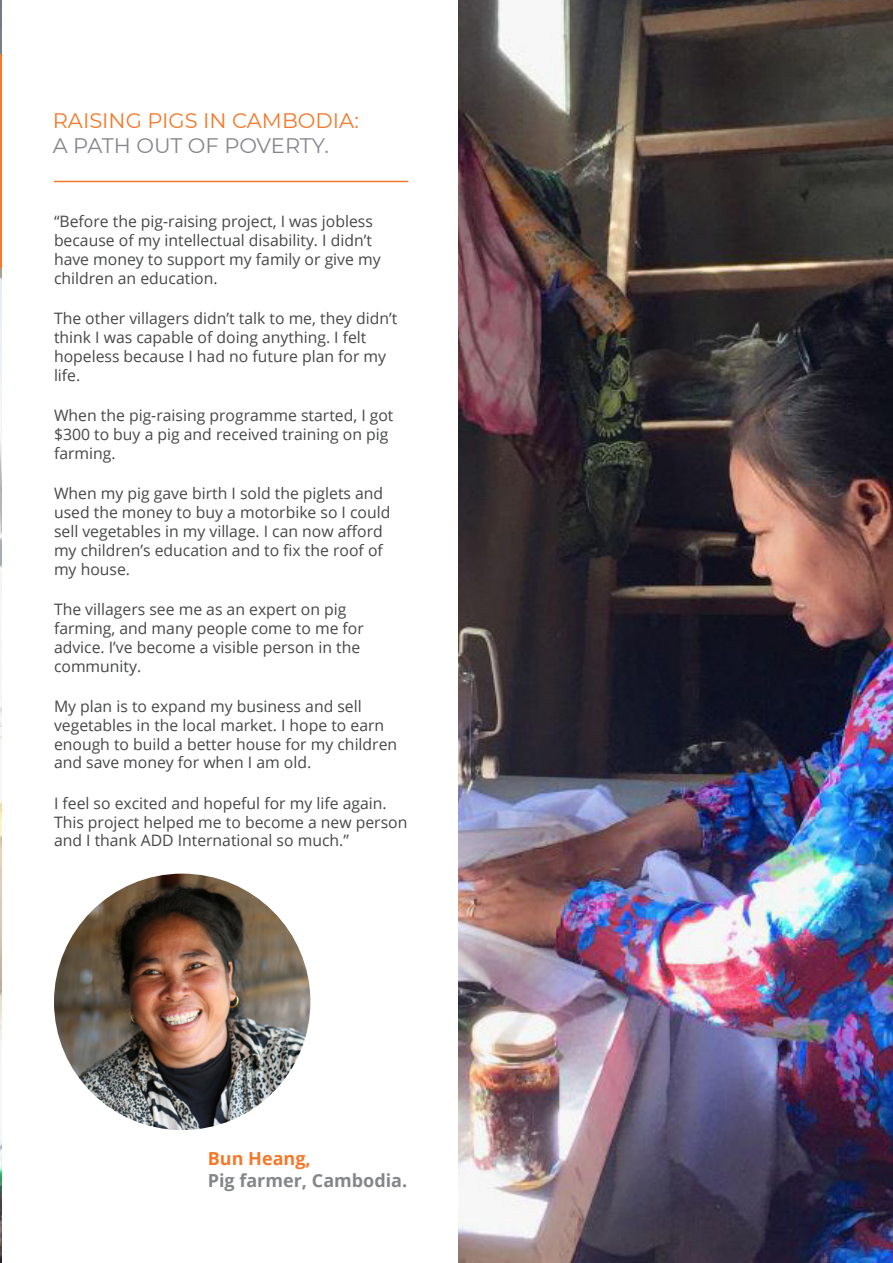
<style>
.page{position:relative;width:893px;height:1263px;background:#fff}
.page>*{position:absolute;margin:0;border:0;box-sizing:border-box;transform-origin:0 0}
.t1{font:21px "Montserrat";color:#f4792a}
.t2{font:21px "Montserrat";letter-spacing:-.005em;color:#848689}
.t3{font:700 18px "Open Sans";color:#848689}
.t4{font:700 18px "Open Sans";color:#f4792a}
.t5{font:15.75px/18.9px "Open Sans";color:#464748}
</style>
<div class="page">
<img style="left:0;top:0;width:893px;height:1263px">
<hr style="left:0;top:54px;width:2px;height:214px;background:#f4792a">
<div style="left:2px;top:0;width:456px;height:1263px;background:#fff"></div>
<img style="left:54px;top:874px;width:256px;height:256px;border-radius:128px">
<hr style="left:54px;top:181px;width:354px;height:1px;background:#f4792a">
<h1 class="t1" style="left:53px;top:113px;width:308px">RAISING PIGS IN CAMBODIA:</h1>
<h1 class="t2" style="left:53px;top:138px;width:278px">A PATH OUT OF POVERTY.</h1>
<p class="t5" style="left:54px;top:212px;width:328px">“Before the pig-raising project, I was jobless because of my intellectual disability. I didn’t have money to support my family or give my children an education.</p>
<p class="t5" style="left:54px;top:311px;width:345px">The other villagers didn’t talk to me, they didn’t think I was capable of doing anything. I felt hopeless because I had no future plan for my life.</p>
<p class="t5" style="left:54px;top:406px;width:341px">When the pig-raising programme started, I got $300 to buy a pig and received training on pig farming.</p>
<p class="t5" style="left:54px;top:485px;width:338px">When my pig gave birth I sold the piglets and used the money to buy a motorbike so I could sell vegetables in my village. I can now afford my children’s education and to fix the roof of my house.</p>
<p class="t5" style="left:54px;top:599px;width:311px">The villagers see me as an expert on pig farming, and many people come to me for advice. I’ve become a visible person in the community.</p>
<p class="t5" style="left:54px;top:696px;width:345px">My plan is to expand my business and sell vegetables in the local market. I hope to earn enough to build a better house for my children and save money for when I am old.</p>
<p class="t5" style="left:54px;top:793px;width:355px">I feel so excited and hopeful for my life again.<br>This project helped me to become a new person and I thank ADD International so much.”</p>
<p class="t4" style="left:208px;top:1151px;width:104px">Bun Heang,</p>
<p class="t3" style="left:208px;top:1173px;width:201px">Pig farmer, Cambodia.</p>
</div>
